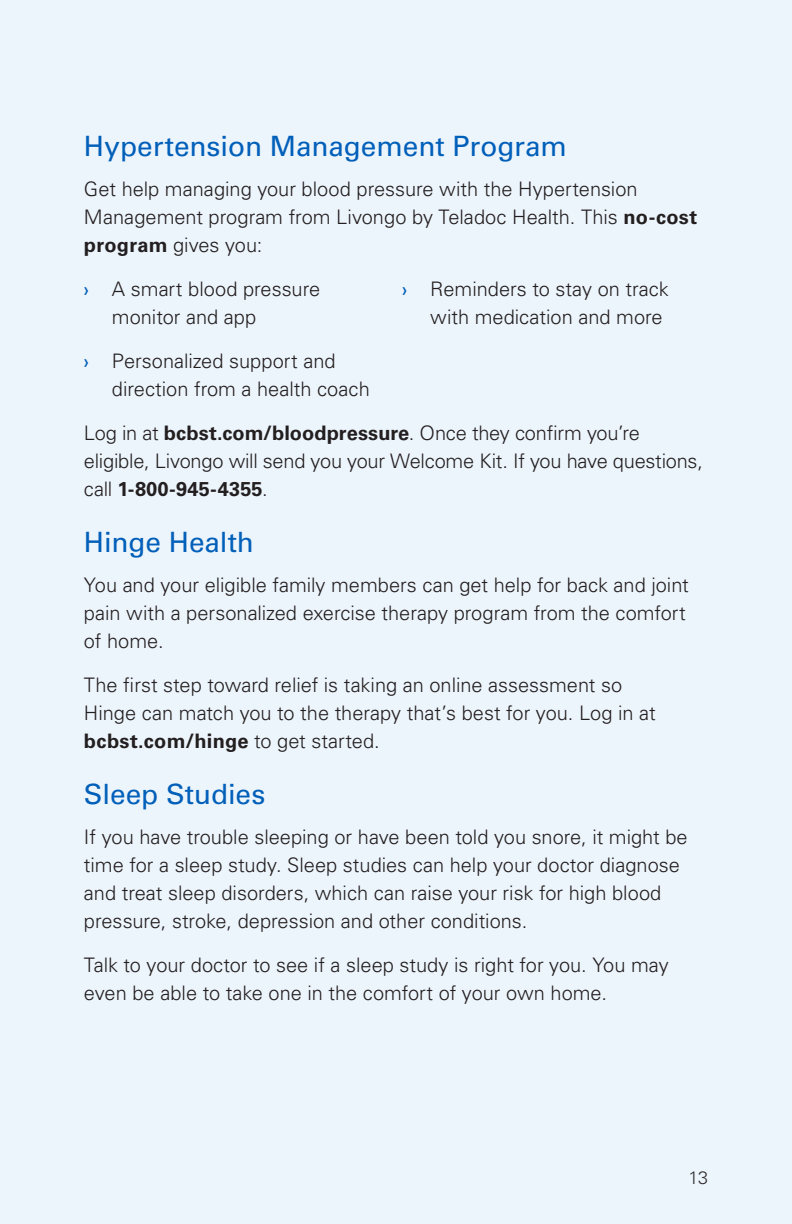
<style>
.page{position:relative;width:792px;height:1224px;background:#edf5fc}
.page>*{position:absolute;margin:0;border:0;box-sizing:border-box;transform-origin:0 0}
.t1{font:28px "Univers LT Std";color:#005fb9}
.t2{font:300 20px/28px "Univers LT Std";color:#231f20}
.t3{font:300 18px "Univers LT Std";color:#312f30}
.s1{font-weight:700}
.s2{font-weight:400;color:#005fb9}
</style>
<div class="page">
<h3 class="t1" style="left:84px;top:129px;width:485px">Hypertension Management Program</h3>
<p class="t2" style="left:84px;top:175px;width:615px">Get help managing your blood pressure with the Hypertension<br>Management program from Livongo by Teladoc Health. This <span class="s1">no-cost program</span> gives you:</p>
<p class="t2" style="left:112px;top:275px;width:210px;text-indent:-28px"><span class="s2">›</span> A smart blood pressure monitor and app</p>
<p class="t2" style="left:112px;top:347px;width:259px;text-indent:-28px"><span class="s2">›</span> Personalized support and direction from a health coach</p>
<p class="t2" style="left:430px;top:275px;width:240px;text-indent:-28px"><span class="s2">›</span> Reminders to stay on track with medication and more</p>
<p class="t2" style="left:84px;top:419px;width:620px">Log in at <span class="s1">bcbst.com/bloodpressure</span>. Once they confirm you’re eligible, Livongo will send you your Welcome Kit. If you have questions, call <span class="s1">1-800-945-4355</span>.</p>
<h3 class="t1" style="left:84px;top:525px;width:172px">Hinge Health</h3>
<p class="t2" style="left:84px;top:571px;width:606px">You and your eligible family members can get help for back and joint pain with a personalized exercise therapy program from the comfort of home.</p>
<p class="t2" style="left:84px;top:671px;width:573px">The first step toward relief is taking an online assessment so<br>Hinge can match you to the therapy that’s best for you. Log in at <span class="s1">bcbst.com/hinge</span> to get started.</p>
<h3 class="t1" style="left:84px;top:777px;width:183px">Sleep Studies</h3>
<p class="t2" style="left:84px;top:823px;width:605px">If you have trouble sleeping or have been told you snore, it might be time for a sleep study. Sleep studies can help your doctor diagnose and treat sleep disorders, which can raise your risk for high blood pressure, stroke, depression and other conditions.</p>
<p class="t2" style="left:84px;top:951px;width:586px">Talk to your doctor to see if a sleep study is right for you. You may even be able to take one in the comfort of your own home.</p>
<p class="t3" style="left:689px;top:1167px;width:21px">13</p>
</div>
